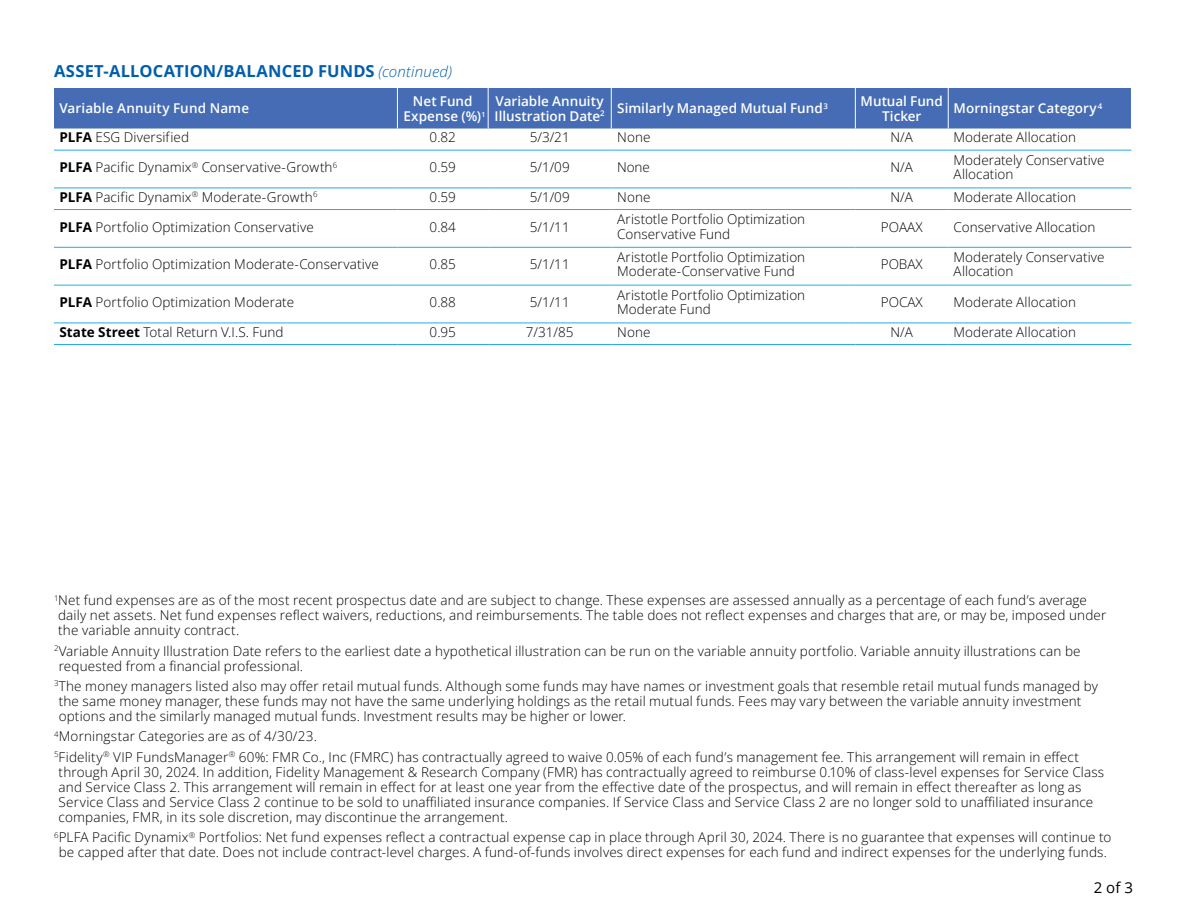
<style>
.page{position:relative;width:1188px;height:918px;background:#fff}
.page>*{position:absolute;margin:0;border:0;box-sizing:border-box;transform-origin:0 0}
.Funds_Bold_Blue_11_10{font:700 16.5px "Open Sans";letter-spacing:.01em;color:#005ead}
.t1{font:15px "Open Sans";color:#000}
.Table_Light_Left{font:300 13.5px/15px "Open Sans";letter-spacing:.01em;color:#000}
.t2{font:600 13.5px/15px "Open Sans";color:#fff;text-align:center}
.Table_Light_Center{font:300 13.5px "Open Sans";color:#000}
.s1{font-weight:300;font-style:italic;font-size:15px}
.s2{font-weight:700}
</style>
<div class="page">
<div style="left:54px;top:88px;width:1077px;height:41px;background:#456cb4"></div>
<hr style="left:488px;top:150px;width:123px;height:1px;background:#27ace3">
<hr style="left:611px;top:150px;width:244px;height:1px;background:#27ace3">
<hr style="left:855px;top:150px;width:93px;height:1px;background:#27ace3">
<hr style="left:54px;top:188px;width:343px;height:1px;background:#27ace3">
<hr style="left:397px;top:188px;width:91px;height:1px;background:#27ace3">
<hr style="left:488px;top:188px;width:123px;height:1px;background:#27ace3">
<hr style="left:611px;top:188px;width:244px;height:1px;background:#27ace3">
<hr style="left:855px;top:188px;width:93px;height:1px;background:#27ace3">
<hr style="left:54px;top:209px;width:343px;height:1px;background:#27ace3">
<hr style="left:397px;top:209px;width:91px;height:1px;background:#27ace3">
<hr style="left:488px;top:209px;width:123px;height:1px;background:#27ace3">
<hr style="left:611px;top:209px;width:244px;height:1px;background:#27ace3">
<hr style="left:855px;top:209px;width:93px;height:1px;background:#27ace3">
<hr style="left:54px;top:247px;width:343px;height:1px;background:#27ace3">
<hr style="left:397px;top:247px;width:91px;height:1px;background:#27ace3">
<hr style="left:488px;top:247px;width:123px;height:1px;background:#27ace3">
<hr style="left:611px;top:247px;width:244px;height:1px;background:#27ace3">
<hr style="left:855px;top:247px;width:93px;height:1px;background:#27ace3">
<hr style="left:54px;top:285px;width:343px;height:1px;background:#27ace3">
<hr style="left:397px;top:285px;width:91px;height:1px;background:#27ace3">
<hr style="left:488px;top:285px;width:123px;height:1px;background:#27ace3">
<hr style="left:611px;top:285px;width:244px;height:1px;background:#27ace3">
<hr style="left:855px;top:285px;width:93px;height:1px;background:#27ace3">
<hr style="left:54px;top:323px;width:343px;height:1px;background:#27ace3">
<hr style="left:397px;top:323px;width:91px;height:1px;background:#27ace3">
<hr style="left:488px;top:323px;width:123px;height:1px;background:#27ace3">
<hr style="left:611px;top:323px;width:244px;height:1px;background:#27ace3">
<hr style="left:855px;top:323px;width:93px;height:1px;background:#27ace3">
<hr style="left:54px;top:344px;width:343px;height:1px;background:#27ace3">
<hr style="left:397px;top:344px;width:91px;height:1px;background:#27ace3">
<hr style="left:488px;top:344px;width:123px;height:1px;background:#27ace3">
<hr style="left:611px;top:344px;width:244px;height:1px;background:#27ace3">
<hr style="left:855px;top:344px;width:93px;height:1px;background:#27ace3">
<hr style="left:54px;top:150px;width:343px;height:1px;background:#27ace3">
<hr style="left:397px;top:150px;width:91px;height:1px;background:#27ace3">
<hr style="left:948px;top:150px;width:183px;height:1px;background:#27ace3">
<hr style="left:948px;top:188px;width:183px;height:1px;background:#27ace3">
<hr style="left:948px;top:209px;width:183px;height:1px;background:#27ace3">
<hr style="left:948px;top:247px;width:183px;height:1px;background:#27ace3">
<hr style="left:948px;top:285px;width:183px;height:1px;background:#27ace3">
<hr style="left:948px;top:323px;width:183px;height:1px;background:#27ace3">
<hr style="left:948px;top:344px;width:183px;height:1px;background:#27ace3">
<hr style="left:397px;top:88px;width:1px;height:41px;background:#fff">
<hr style="left:488px;top:88px;width:1px;height:41px;background:#fff">
<hr style="left:611px;top:88px;width:1px;height:41px;background:#fff">
<hr style="left:855px;top:88px;width:1px;height:41px;background:#fff">
<hr style="left:948px;top:88px;width:1px;height:41px;background:#fff">
<p class="Funds_Bold_Blue_11_10" style="left:54px;top:60px;width:400px">ASSET-ALLOCATION/BALANCED FUNDS <span class="s1">(continued)</span></p>
<p class="t2" style="left:59px;top:101px;width:191px">Variable Annuity Fund Name</p>
<p class="t2" style="left:403px;top:93px;width:84px">Net Fund<br>Expense (%)<sup>1</sup></p>
<p class="t2" style="left:495px;top:93px;width:112px;text-align:left">Variable Annuity<br>Illustration Date<sup>2</sup></p>
<p class="t2" style="left:617px;top:101px;width:212px">Similarly Managed Mutual Fund<sup>3</sup></p>
<p class="t2" style="left:861px;top:93px;width:84px">Mutual Fund<br>Ticker</p>
<p class="t2" style="left:954px;top:101px;width:150px">Morningstar Category<sup>4</sup></p>
<p class="Table_Light_Left" style="left:59px;top:130px;width:131px"><span class="s2">PLFA</span> ESG Diversified</p>
<p class="Table_Light_Center" style="left:430px;top:128px;width:28px">0.82</p>
<p class="Table_Light_Center" style="left:530px;top:128px;width:42px">5/3/21</p>
<p class="Table_Light_Left" style="left:617px;top:130px;width:35px">None</p>
<p class="Table_Light_Center" style="left:891px;top:128px;width:24px">N/A</p>
<p class="Table_Light_Left" style="left:954px;top:130px;width:124px">Moderate Allocation</p>
<p class="Table_Light_Left" style="left:59px;top:159px;width:279px"><span class="s2">PLFA</span> Pacific Dynamix<sup>®</sup> Conservative-Growth<sup>6</sup></p>
<p class="Table_Light_Center" style="left:430px;top:158px;width:28px">0.59</p>
<p class="Table_Light_Center" style="left:530px;top:158px;width:42px">5/1/09</p>
<p class="Table_Light_Left" style="left:617px;top:159px;width:34px">None</p>
<p class="Table_Light_Center" style="left:891px;top:158px;width:24px">N/A</p>
<p class="Table_Light_Left" style="left:954px;top:153px;width:152px;line-height:14.2px">Moderately Conservative<br>Allocation</p>
<p class="Table_Light_Left" style="left:59px;top:189px;width:260px"><span class="s2">PLFA</span> Pacific Dynamix<sup>®</sup> Moderate-Growth<sup>6</sup></p>
<p class="Table_Light_Center" style="left:430px;top:188px;width:28px">0.59</p>
<p class="Table_Light_Center" style="left:530px;top:188px;width:42px">5/1/09</p>
<p class="Table_Light_Left" style="left:617px;top:189px;width:35px">None</p>
<p class="Table_Light_Center" style="left:891px;top:188px;width:24px">N/A</p>
<p class="Table_Light_Left" style="left:954px;top:189px;width:124px">Moderate Allocation</p>
<p class="Table_Light_Left" style="left:59px;top:219px;width:256px"><span class="s2">PLFA</span> Portfolio Optimization Conservative</p>
<p class="Table_Light_Center" style="left:430px;top:217px;width:28px">0.84</p>
<p class="Table_Light_Center" style="left:530px;top:217px;width:42px">5/1/11</p>
<p class="Table_Light_Left" style="left:617px;top:212px;width:190px;line-height:14.2px">Aristotle Portfolio Optimization<br>Conservative Fund</p>
<p class="Table_Light_Center" style="left:881px;top:217px;width:43px">POAAX</p>
<p class="Table_Light_Left" style="left:954px;top:219px;width:143px">Conservative Allocation</p>
<p class="Table_Light_Left" style="left:59px;top:257px;width:321px"><span class="s2">PLFA</span> Portfolio Optimization Moderate-Conservative</p>
<p class="Table_Light_Center" style="left:430px;top:255px;width:28px">0.85</p>
<p class="Table_Light_Center" style="left:530px;top:255px;width:42px">5/1/11</p>
<p class="Table_Light_Left" style="left:617px;top:250px;width:190px;line-height:14.2px">Aristotle Portfolio Optimization<br>Moderate-Conservative Fund</p>
<p class="Table_Light_Center" style="left:881px;top:255px;width:44px">POBAX</p>
<p class="Table_Light_Left" style="left:954px;top:250px;width:152px;line-height:14.2px">Moderately Conservative<br>Allocation</p>
<p class="Table_Light_Left" style="left:59px;top:294px;width:236px"><span class="s2">PLFA</span> Portfolio Optimization Moderate</p>
<p class="Table_Light_Center" style="left:430px;top:293px;width:28px">0.88</p>
<p class="Table_Light_Center" style="left:530px;top:293px;width:42px">5/1/11</p>
<p class="Table_Light_Left" style="left:617px;top:288px;width:190px;line-height:14.2px">Aristotle Portfolio Optimization<br>Moderate Fund</p>
<p class="Table_Light_Center" style="left:881px;top:293px;width:43px">POCAX</p>
<p class="Table_Light_Left" style="left:954px;top:294px;width:124px">Moderate Allocation</p>
<p class="Table_Light_Left" style="left:59px;top:324px;width:226px"><span class="s2">State Street</span> Total Return V.I.S. Fund</p>
<p class="Table_Light_Center" style="left:430px;top:323px;width:28px">0.95</p>
<p class="Table_Light_Center" style="left:526px;top:323px;width:49px">7/31/85</p>
<p class="Table_Light_Left" style="left:617px;top:324px;width:35px">None</p>
<p class="Table_Light_Center" style="left:891px;top:323px;width:24px">N/A</p>
<p class="Table_Light_Left" style="left:954px;top:324px;width:124px">Moderate Allocation</p>
<p class="Table_Light_Left" style="left:58px;top:592px;width:1050px;text-indent:-4px"><sup>1</sup>Net fund expenses are as of the most recent prospectus date and are subject to change. These expenses are assessed annually as a percentage of each fund’s average daily net assets. Net fund expenses reflect waivers, reductions, and reimbursements. The table does not reflect expenses and charges that are, or may be, imposed under the variable annuity contract.</p>
<p class="Table_Light_Left" style="left:59px;top:643px;width:1024px;text-indent:-5px"><sup>2</sup>Variable Annuity Illustration Date refers to the earliest date a hypothetical illustration can be run on the variable annuity portfolio. Variable annuity illustrations can be requested from a financial professional.</p>
<p class="Table_Light_Left" style="left:59px;top:678px;width:1041px;text-indent:-5px"><sup>3</sup>The money managers listed also may offer retail mutual funds. Although some funds may have names or investment goals that resemble retail mutual funds managed by the same money manager, these funds may not have the same underlying holdings as the retail mutual funds. Fees may vary between the variable annuity investment options and the similarly managed mutual funds. Investment results may be higher or lower.</p>
<p class="Table_Light_Left" style="left:54px;top:729px;width:264px"><sup>4</sup>Morningstar Categories are as of 4/30/23.</p>
<p class="Table_Light_Left" style="left:59px;top:749px;width:1047px;text-indent:-5px"><sup>5</sup>Fidelity<sup>®</sup> VIP FundsManager<sup>®</sup> 60%: FMR Co., Inc (FMRC) has contractually agreed to waive 0.05% of each fund’s management fee. This arrangement will remain in effect through April 30, 2024. In addition, Fidelity Management &amp; Research Company (FMR) has contractually agreed to reimburse 0.10% of class-level expenses for Service Class and Service Class 2. This arrangement will remain in effect for at least one year from the effective date of the prospectus, and will remain in effect thereafter as long as Service Class and Service Class 2 continue to be sold to unaffiliated insurance companies. If Service Class and Service Class 2 are no longer sold to unaffiliated insurance companies, FMR, in its sole discretion, may discontinue the arrangement.</p>
<p class="Table_Light_Left" style="left:54px;top:829px;width:1059px;text-align:center"><sup>6</sup>PLFA Pacific Dynamix<sup>®</sup> Portfolios: Net fund expenses reflect a contractual expense cap in place through April 30, 2024. There is no guarantee that expenses will continue to be capped after that date. Does not include contract-level charges. A fund-of-funds involves direct expenses for each fund and indirect expenses for the underlying funds.</p>
<p class="t1" style="left:1094px;top:877px;width:41px">2 of 3</p>
</div>
